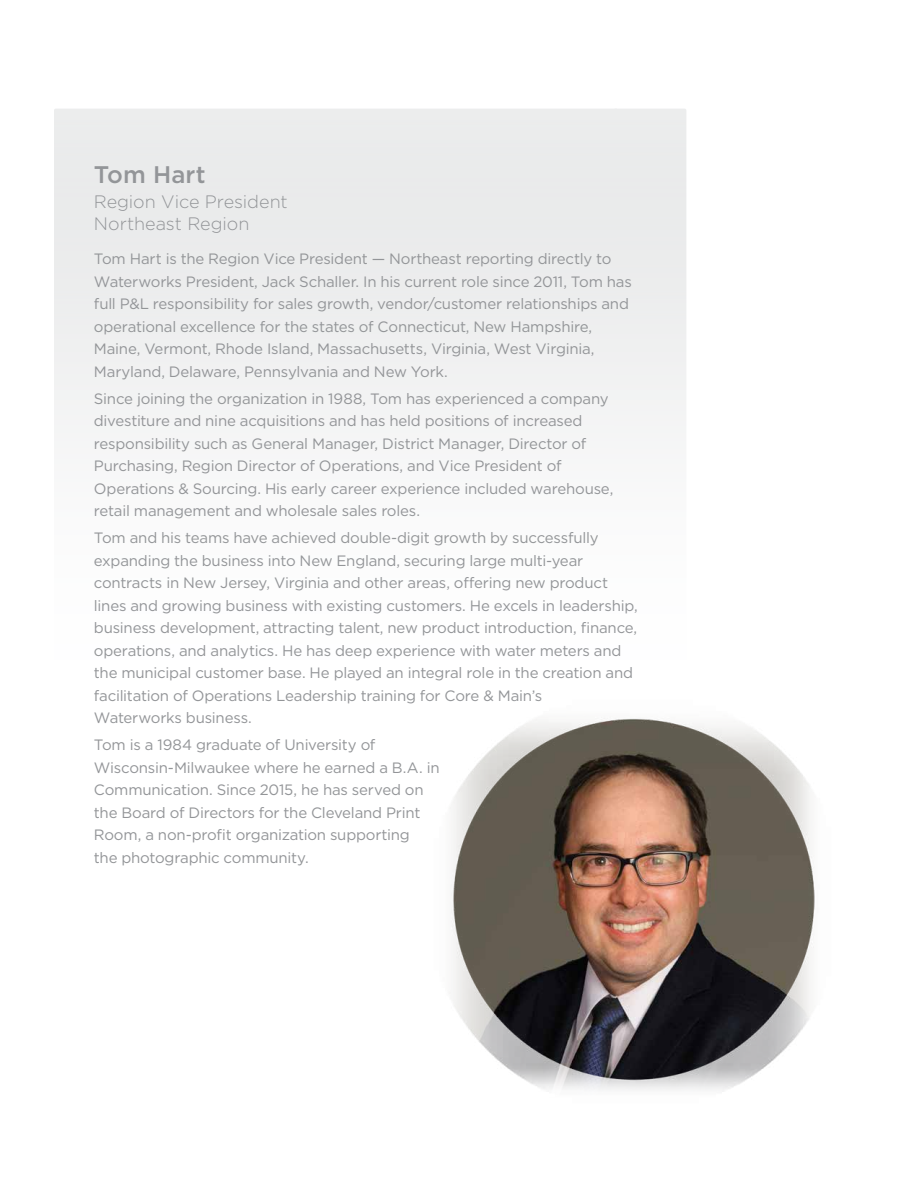
<style>
.page{position:relative;width:918px;height:1188px;background:#fff}
.page>*{position:absolute;margin:0;border:0;box-sizing:border-box;transform-origin:0 0}
.t1{font:500 24px "Gotham";letter-spacing:.005em;color:#939598}
.t2{font:300 18px/21.6px "Gotham";letter-spacing:-.005em;color:#939598}
.t3{font:15px/22.5px "Gotham";letter-spacing:-.015em;color:#939598}
</style>
<div class="page">
<img style="left:450px;top:718px;width:365px;height:374px">
<h1 class="t1" style="left:94px;top:159px;width:113px">Tom Hart</h1>
<p class="t2" style="left:94px;top:191px;width:195px">Region Vice President<br>Northeast Region</p>
<p class="t3" style="left:94px;top:247px;width:539px">Tom Hart is the Region Vice President — Northeast reporting directly to Waterworks President, Jack Schaller. In his current role since 2011, Tom has full P&amp;L responsibility for sales growth, vendor/customer relationships and operational excellence for the states of Connecticut, New Hampshire, Maine, Vermont, Rhode Island, Massachusetts, Virginia, West Virginia, Maryland, Delaware, Pennsylvania and New York.</p>
<p class="t3" style="left:94px;top:387px;width:521px">Since joining the organization in 1988, Tom has experienced a company divestiture and nine acquisitions and has held positions of increased responsibility such as General Manager, District Manager, Director of Purchasing, Region Director of Operations, and Vice President of Operations &amp; Sourcing. His early career experience included warehouse, retail management and wholesale sales roles.</p>
<p class="t3" style="left:94px;top:526px;width:545px">Tom and his teams have achieved double-digit growth by successfully expanding the business into New England, securing large multi-year contracts in New Jersey, Virginia and other areas, offering new product lines and growing business with existing customers. He excels in leadership, business development, attracting talent, new product introduction, finance, operations, and analytics. He has deep experience with water meters and the municipal customer base. He played an integral role in the creation and facilitation of Operations Leadership training for Core &amp; Main’s<br>Waterworks business.</p>
<p class="t3" style="left:94px;top:733px;width:347px">Tom is a 1984 graduate of University of Wisconsin-Milwaukee where he earned a B.A. in Communication. Since 2015, he has served on the Board of Directors for the Cleveland Print Room, a non-profit organization supporting<br>the photographic community.</p>
</div>
